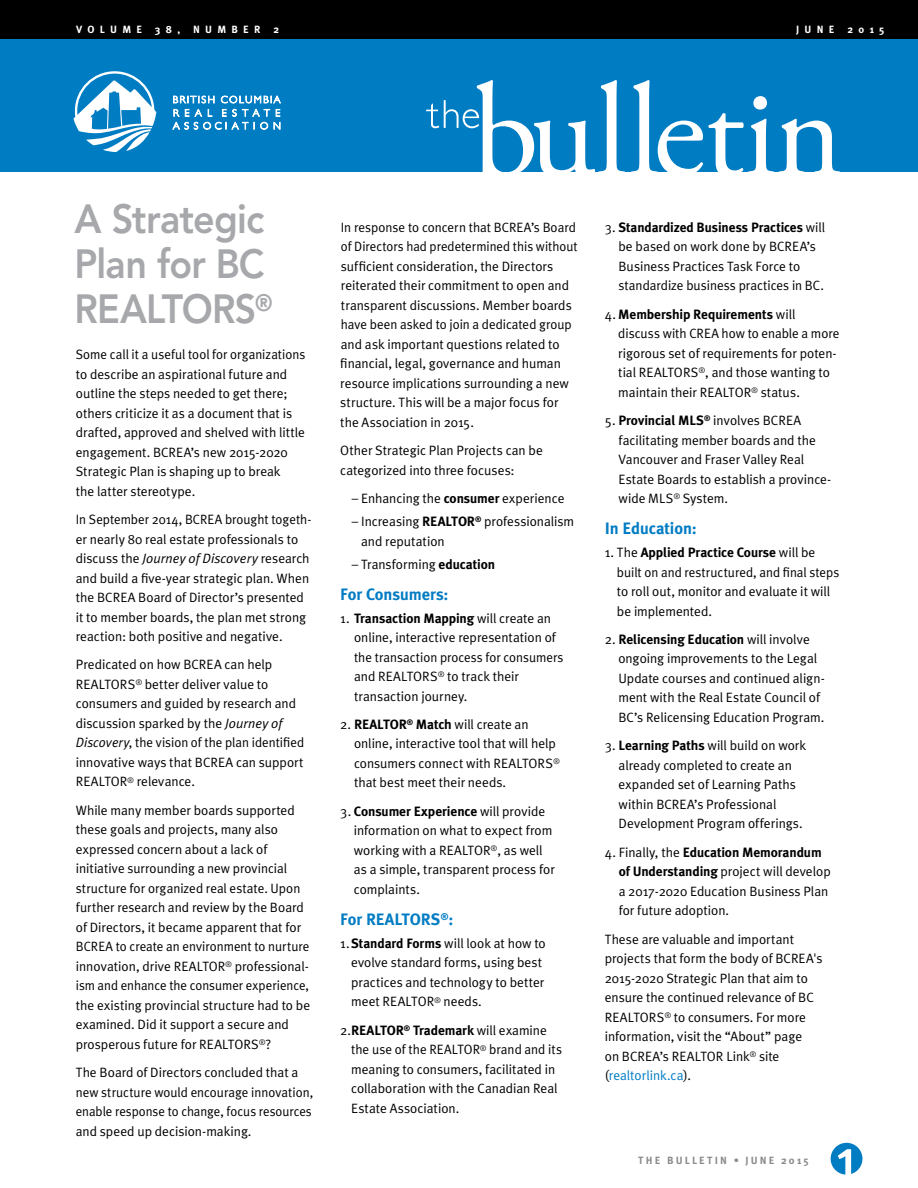
<style>
.page{position:relative;width:918px;height:1188px;background:#fff}
.page>*{position:absolute;margin:0;border:0;box-sizing:border-box;transform-origin:0 0}
.t1{font:800 40.5px/45px "Avenir LT Std";letter-spacing:-.02em;color:#a7a8ab;scale:.93 1}
.t2{font:700 16.5px "Meta Plus";letter-spacing:-.005em;color:#007cc3}
.t3{font:13.5px/19.5px "Meta Plus Normal";color:#000}
.t4{font:700 13.5px "Meta Plus";letter-spacing:-.005em;color:#000}
.t5{font:700 10.5px "Meta Plus";letter-spacing:.51em;color:#fff}
.t6{font:700 10.5px "Meta Plus";letter-spacing:.21em;color:#898b8e}
.s1{font-style:italic}
.s2{font-family:"Meta Plus";font-weight:700}
.s3{font-family:"Meta Plus Normal";font-weight:400}
.s4{color:#007cc3}
</style>
<div class="page">
<div style="left:0;top:0;width:918px;height:44px;background:#000"></div>
<div style="left:0;top:39px;width:918px;height:133px;background:#007cc3"></div>
<svg style="left:172px;top:95px;width:109px;height:35px"></svg>
<svg style="left:73px;top:71px;width:83px;height:81px"></svg>
<svg style="left:426px;top:80px;width:415px;height:92px"></svg>
<svg style="left:831px;top:1143px;width:31px;height:32px"></svg>
<p class="t5" style="left:76px;top:23px;width:205px">Volume 38, number 2</p>
<p class="t5" style="left:796px;top:23px;width:90px">June 2015</p>
<h1 class="t1" style="left:75px;top:197px;width:215px">A Strategic<br>Plan for BC<br>REALTORS<sup>®</sup></h1>
<p class="t3" style="left:76px;top:345px;width:231px">Some call it a useful tool for organizations to describe an aspirational future and outline the steps needed to get there; others criticize it as a document that is drafted, approved and shelved with little engagement. BCREA’s new 2015-2020<br>Strategic Plan is shaping up to break<br>the latter stereotype.</p>
<p class="t3" style="left:76px;top:509px;width:237px">In September 2014, BCREA brought togeth&shy;er nearly 80 real estate professionals to discuss the <span class="s1">Journey of Discovery</span> research and build a five-year strategic plan. When the BCREA Board of Director’s presented it to member boards, the plan met strong reaction: both positive and negative.</p>
<p class="t3" style="left:76px;top:655px;width:230px">Predicated on how BCREA can help REALTORS<sup>®</sup> better deliver value to consumers and guided by research and discussion sparked by the <span class="s1">Journey of Discovery</span>, the vision of the plan identified innovative ways that BCREA can support REALTOR<sup>®</sup> relevance.</p>
<p class="t3" style="left:76px;top:800px;width:236px">While many member boards supported these goals and projects, many also expressed concern about a lack of initiative surrounding a new provincial structure for organized real estate. Upon further research and review by the Board of Directors, it became apparent that for BCREA to create an environment to nurture innovation, drive REALTOR<sup>®</sup> professional&shy;ism and enhance the consumer experience, the existing provincial structure had to be examined. Did it support a secure and prosperous future for REALTORS<sup>®</sup>?</p>
<p class="t3" style="left:76px;top:1063px;width:239px">The Board of Directors concluded that a new structure would encourage innovation, enable response to change, focus resources and speed up decision-making.</p>
<p class="t3" style="left:340px;top:217px;width:239px">In response to concern that BCREA’s Board of Directors had predetermined this without sufficient consideration, the Directors reiterated their commitment to open and transparent discussions. Member boards have been asked to join a dedicated group and ask important questions related to financial, legal, governance and human resource implications surrounding a new structure. This will be a major focus for the Association in 2015.</p>
<p class="t3" style="left:340px;top:441px;width:204px">Other Strategic Plan Projects can be categorized into three focuses:</p>
<p class="t3" style="left:352px;top:488px;width:214px">– Enhancing the <span class="s2">consumer</span> experience</p>
<p class="t3" style="left:361px;top:511px;width:215px;text-indent:-9px">– Increasing <span class="s2">REALTOR</span><sup>®</sup> professionalism and reputation</p>
<p class="t3" style="left:352px;top:554px;width:145px">– Transforming <span class="s2">education</span></p>
<p class="t2" style="left:340px;top:585px;width:110px">For Consumers:</p>
<p class="t4" style="left:340px;top:610px;width:212px"><span class="s3">1.</span> Transaction Mapping <span class="s3">will create an</span></p>
<p class="t3" style="left:354px;top:627px;width:211px">online, interactive representation of the transaction process for consumers and REALTORS<sup>®</sup> to track their transaction journey.</p>
<p class="t3" style="left:354px;top:714px;width:207px;text-indent:-14px">2. <span class="s2">REALTOR</span><sup>®</sup> <span class="s2">Match</span> will create an online, interactive tool that will help consumers connect with REALTORS<sup>® </sup>that best meet their needs.</p>
<p class="t4" style="left:340px;top:803px;width:206px"><span class="s3">3.</span> Consumer Experience <span class="s3">will provide</span></p>
<p class="t3" style="left:354px;top:821px;width:203px">information on what to expect from working with a REALTOR<sup>®</sup>, as well as a simple, transparent process for complaints.</p>
<p class="t2" style="left:340px;top:910px;width:115px">For REALTORS<sup>®</sup>:</p>
<p class="t3" style="left:351px;top:933px;width:196px;text-indent:-11px">1.<span class="s2">Standard Forms</span> will look at how to evolve standard forms, using best practices and technology to better meet REALTOR<sup>®</sup> needs.</p>
<p class="t4" style="left:340px;top:1022px;width:208px"><span class="s3">2.</span> REALTOR<sup>®</sup> Trademark <span class="s3">will examine</span></p>
<p class="t3" style="left:351px;top:1040px;width:212px">the use of the REALTOR<sup>®</sup> brand and its meaning to consumers, facilitated in collaboration with the Canadian Real Estate Association.</p>
<p class="t4" style="left:605px;top:219px;width:222px"><span class="s3">3.</span> Standardized Business Practices <span class="s3">will</span></p>
<p class="t3" style="left:618px;top:237px;width:207px">be based on work done by BCREA’s<br>Business Practices Task Force to standardize business practices in BC.</p>
<p class="t4" style="left:605px;top:306px;width:192px"><span class="s3">4.</span> Membership Requirements <span class="s3">will</span></p>
<p class="t3" style="left:618px;top:324px;width:223px">discuss with CREA how to enable a more rigorous set of requirements for poten&shy;tial REALTORS<sup>®</sup>, and those wanting to maintain their REALTOR<sup>®</sup> status.</p>
<p class="t3" style="left:619px;top:410px;width:214px;text-indent:-14px">5. <span class="s2">Provincial MLS</span><sup>®</sup> involves BCREA facilitating member boards and the<br>Vancouver and Fraser Valley Real<br>Estate Boards to establish a province&shy;wide MLS<sup>®</sup> System.</p>
<p class="t2" style="left:605px;top:519px;width:93px">In Education:</p>
<p class="t4" style="left:605px;top:545px;width:212px"><span class="s3">1. The</span> Applied Practice Course <span class="s3">will be</span></p>
<p class="t3" style="left:617px;top:562px;width:224px">built on and restructured, and final steps to roll out, monitor and evaluate it will be implemented.</p>
<p class="t4" style="left:605px;top:631px;width:207px"><span class="s3">2.</span> Relicensing Education <span class="s3">will involve</span></p>
<p class="t3" style="left:618px;top:649px;width:208px">ongoing improvements to the Legal Update courses and continued align&shy;ment with the Real Estate Council of BC’s Relicensing Education Program.</p>
<p class="t3" style="left:619px;top:736px;width:189px;text-indent:-14px">3. <span class="s2">Learning Paths</span> will build on work already completed to create an expanded set of Learning Paths within BCREA’s Professional<br>Development Program offerings.</p>
<p class="t4" style="left:605px;top:844px;width:218px"><span class="s3">4. Finally, the</span> Education Memorandum</p>
<p class="t3" style="left:619px;top:862px;width:214px"><span class="s2">of Understanding</span> project will develop a 2017-2020 Education Business Plan for future adoption.</p>
<p class="t3" style="left:605px;top:929px;width:219px">These are valuable and important projects that form the body of BCREA's<br>2015-2020 Strategic Plan that aim to ensure the continued relevance of BC<br>REALTORS<sup>®</sup> to consumers. For more information, visit the “About” page<br>on BCREA’s REALTOR Link<sup>®</sup> site (<span class="s4">realtorlink.ca</span>).</p>
<p class="t6" style="left:638px;top:1154px;width:172px">The B ulleti n • June 2015</p>
</div>
